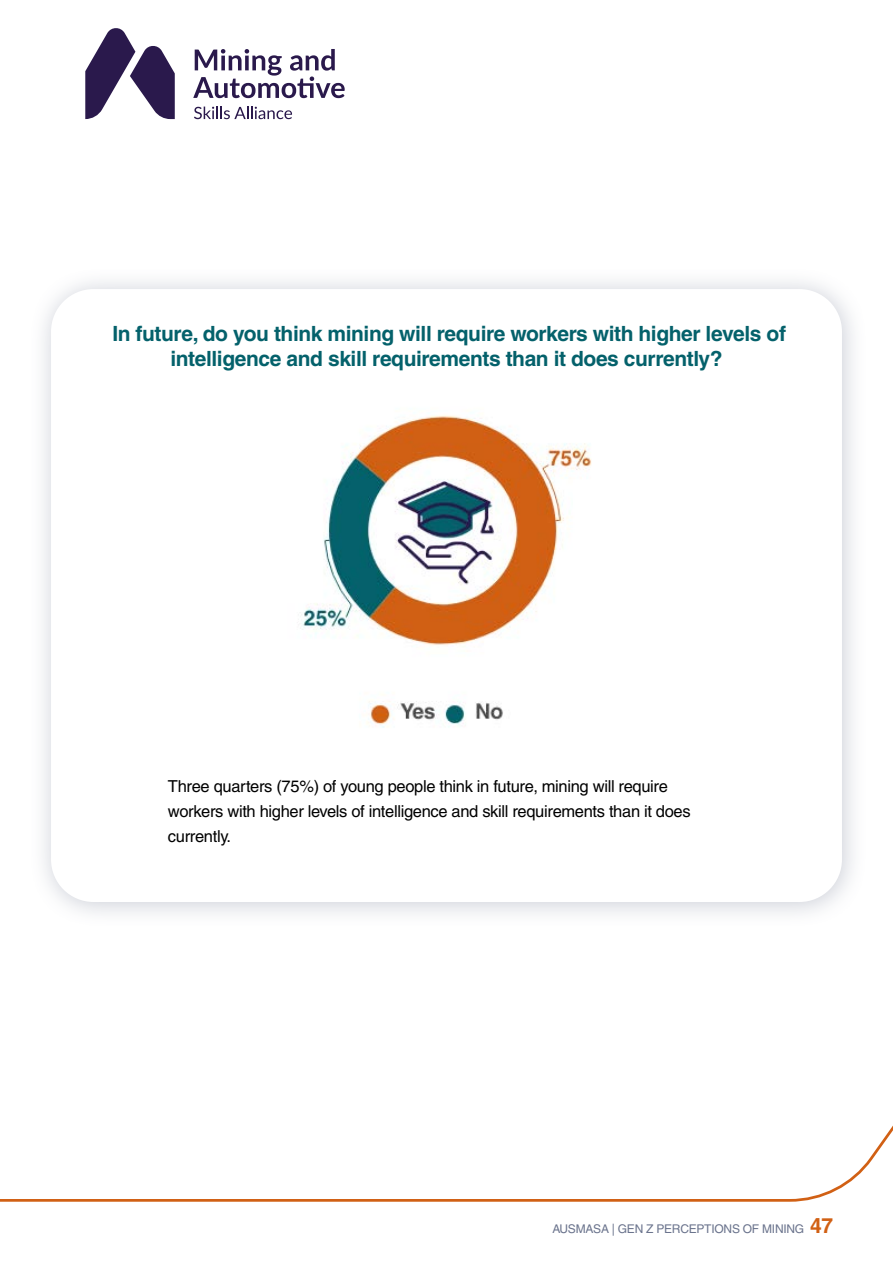
<style>
.page{position:relative;width:893px;height:1263px;background:#fff}
.page>*{position:absolute;margin:0;border:0;box-sizing:border-box;transform-origin:0 0}
.Heading_8{font:700 21px/24.8px "Helvetica LT Pro";letter-spacing:-.02em;color:#04616b;text-align:center}
.t1{font:16.5px/24.8px "Helvetica LT Pro";letter-spacing:-.02em;color:#000}
.t2{font:12px "Helvetica LT Pro";letter-spacing:-.02em;color:#6b748d}
.s1{font-weight:700;font-size:21px;color:#d16014}
</style>
<div class="page">
<div style="left:29px;top:267px;width:839px;height:661px;background:#6b748d;opacity:.35"></div>
<div style="left:51px;top:289px;width:791px;height:613px;background:#fff;border-radius:43px"></div>
<img style="left:301px;top:415px;width:291px;height:313px">
<svg style="left:0;top:1125px;width:893px;height:77px"></svg>
<svg style="left:193px;top:49px;width:152px;height:49px"></svg>
<svg style="left:194px;top:107px;width:98px;height:12px"></svg>
<svg style="left:85px;top:28px;width:90px;height:91px"></svg>
<p class="Heading_8" style="left:112px;top:321px;width:675px">In future, do you think mining will require workers with higher levels of intelligence and skill requirements than it does currently?</p>
<p class="t1" style="left:168px;top:774px;width:524px">Three quarters (75%) of young people think in future, mining will require workers with higher levels of intelligence and skill requirements than it does currently.</p>
<p class="t2" style="left:552px;top:1222px;width:282px">AUSMASA | GEN Z PERCEPTIONS OF MINING <span class="s1">47</span></p>
</div>
